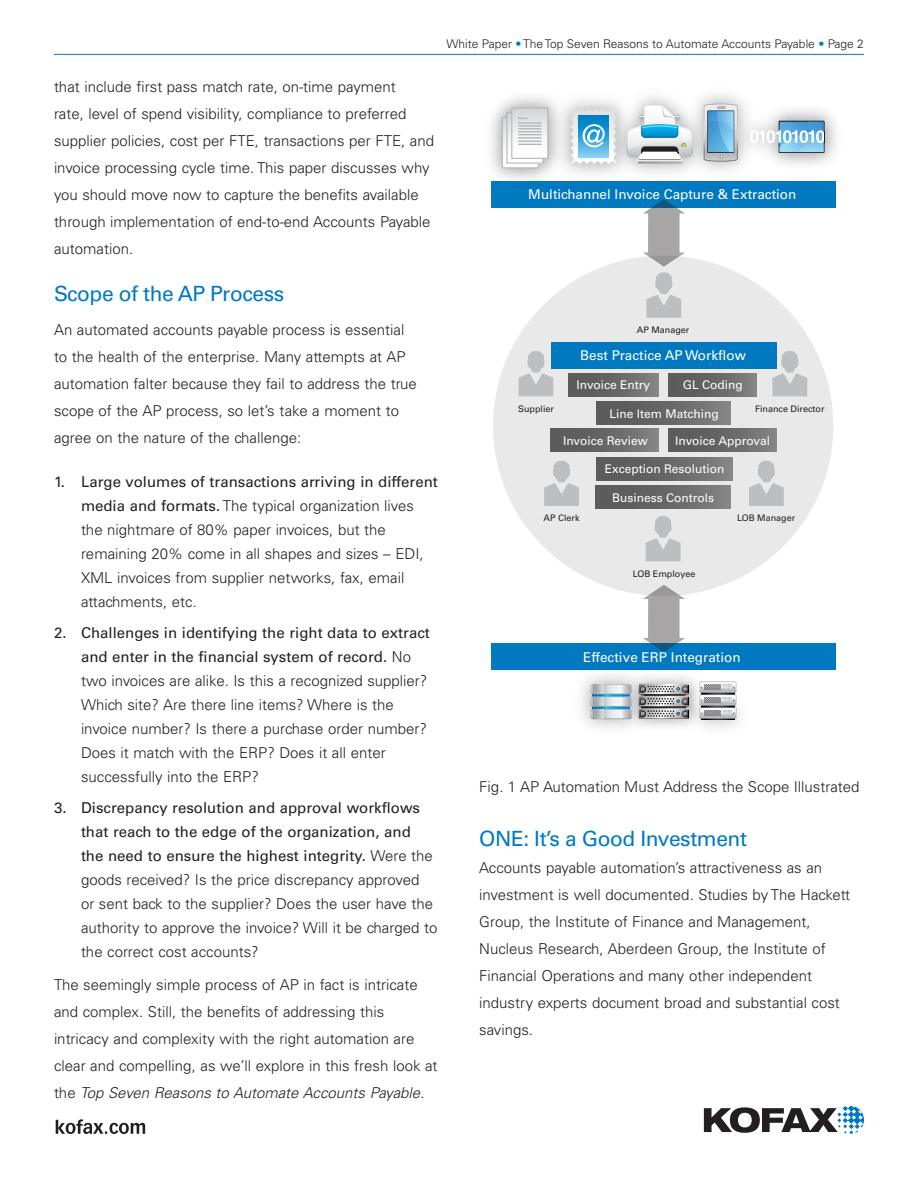
<style>
.page{position:relative;width:918px;height:1188px;background:#fff}
.page>*{position:absolute;margin:0;border:0;box-sizing:border-box;transform-origin:0 0}
.t1{font:21px "Univers LT Std";letter-spacing:-.02em;color:#0079c2}
.Body{font:300 15px/27px "Univers LT Std";color:#231f20}
.Image_Caption{font:300 15px "Univers LT Std";color:#231f20}
.t2{font:13.5px "Univers LT Std";color:#fff}
.t3{font:12px "Univers LT Std";color:#fff}
.t4{font:300 12px "Univers LT Std";color:#231f20}
.t5{font:9px "Univers LT Std";color:#231f20}
.s1{color:#0079c2}
.s2{font-weight:400}
.s3{font-style:italic}
</style>
<div class="page">
<svg style="left:704px;top:1106px;width:160px;height:28px"></svg>
<svg style="left:56px;top:1119px;width:89px;height:15px"></svg>
<hr style="left:54px;top:54px;width:810px;height:1px;background:#0079c2">
<div style="left:493px;top:256px;width:340px;height:340px;background:#e9e9e9;border-radius:50%"></div>
<div style="left:491px;top:181px;width:344px;height:27px;background:#0079c1"></div>
<div style="left:491px;top:643px;width:345px;height:27px;background:#0079c1"></div>
<div style="left:551px;top:342px;width:225px;height:27px;background:#0079c1"></div>
<svg style="left:544px;top:461px;width:35px;height:45px"></svg>
<svg style="left:519px;top:351px;width:34px;height:45px"></svg>
<svg style="left:772px;top:350px;width:35px;height:46px"></svg>
<svg style="left:749px;top:461px;width:35px;height:45px"></svg>
<svg style="left:655px;top:684px;width:35px;height:35px"></svg>
<img style="left:581px;top:671px;width:74px;height:61px">
<svg style="left:590px;top:684px;width:42px;height:35px"></svg>
<svg style="left:571px;top:109px;width:33px;height:56px"></svg>
<img style="left:604px;top:96px;width:77px;height:82px">
<svg style="left:627px;top:105px;width:54px;height:59px"></svg>
<img style="left:681px;top:94px;width:56px;height:77px">
<svg style="left:704px;top:104px;width:24px;height:58px"></svg>
<img style="left:728px;top:98px;width:108px;height:73px">
<svg style="left:779px;top:121px;width:46px;height:32px"></svg>
<svg style="left:750px;top:122px;width:75px;height:30px"></svg>
<img style="left:491px;top:95px;width:80px;height:85px">
<div style="left:502px;top:117px;width:36px;height:51px;background:linear-gradient(to bottom,#d6d7da,#fff)"></div>
<div style="left:502px;top:117px;width:37px;height:51px;border:1px solid #b2b4b6"></div>
<div style="left:507px;top:113px;width:36px;height:50px;background:linear-gradient(to bottom,#d7d9db,#fff)"></div>
<div style="left:506px;top:112px;width:38px;height:52px;border:1px solid #b2b4b6"></div>
<svg style="left:513px;top:109px;width:33px;height:48px"></svg>
<div style="left:511px;top:107px;width:37px;height:52px;border:1px solid #b2b4b6"></div>
<hr style="left:518px;top:122px;width:23px;height:2px;background:#b2b4b6">
<hr style="left:518px;top:125px;width:24px;height:2px;background:#b2b4b6">
<svg style="left:518px;top:128px;width:24px;height:7px"></svg>
<hr style="left:518px;top:137px;width:24px;height:2px;background:#b2b4b6">
<svg style="left:518px;top:141px;width:24px;height:4px"></svg>
<div style="left:568px;top:373px;width:90px;height:23px;background:linear-gradient(to right,#545454,#7f7e7f)"></div>
<div style="left:669px;top:373px;width:88px;height:23px;background:linear-gradient(to right,#545454,#7f7f7f)"></div>
<div style="left:597px;top:401px;width:133px;height:23px;background:linear-gradient(to right,#555454,#7f7f7f)"></div>
<div style="left:551px;top:429px;width:108px;height:23px;background:linear-gradient(to right,#545454,#807f7f)"></div>
<div style="left:668px;top:429px;width:108px;height:23px;background:linear-gradient(to right,#545454,#7f7e7f)"></div>
<div style="left:597px;top:457px;width:135px;height:23px;background:linear-gradient(to right,#555454,#7f7f7f)"></div>
<div style="left:595px;top:486px;width:136px;height:23px;background:linear-gradient(to right,#545454,#807f7f)"></div>
<img style="left:681px;top:690px;width:59px;height:42px">
<svg style="left:702px;top:719px;width:33px;height:1px"></svg>
<svg style="left:699px;top:682px;width:37px;height:37px"></svg>
<svg style="left:646px;top:516px;width:34px;height:45px"></svg>
<svg style="left:643px;top:585px;width:42px;height:67px"></svg>
<svg style="left:643px;top:199px;width:42px;height:119px"></svg>
<p class="t4" style="left:446px;top:37px;width:419px">White Paper <span class="s1">•</span> The Top Seven Reasons to Automate Accounts Payable <span class="s1">•</span> Page 2</p>
<p class="Body" style="left:54px;top:73px;width:382px">that include first pass match rate, on-time payment<br>rate, level of spend visibility, compliance to preferred supplier policies, cost per FTE, transactions per FTE, and invoice processing cycle time. This paper discusses why you should move now to capture the benefits available through implementation of end-to-end Accounts Payable automation.</p>
<p class="t1" style="left:54px;top:281px;width:232px">Scope of the AP Process</p>
<p class="Body" style="left:54px;top:316px;width:364px">An automated accounts payable process is essential to the health of the enterprise. Many attempts at AP automation falter because they fail to address the true scope of the AP process, so let’s take a moment to agree on the nature of the challenge:</p>
<p class="Body" style="left:81px;top:470px;width:358px;line-height:24px;text-indent:-27px"><span class="s2">1. Large volumes of transactions arriving in different media and formats.</span> The typical organization lives the nightmare of 80% paper invoices, but the remaining 20% come in all shapes and sizes – EDI, XML invoices from supplier networks, fax, email attachments, etc.</p>
<p class="Body" style="left:81px;top:621px;width:350px;line-height:24px;text-indent:-27px"><span class="s2">2. Challenges in identifying the right data to extract and enter in the financial system of record.</span> No two invoices are alike. Is this a recognized supplier?<br>Which site? Are there line items? Where is the invoice number? Is there a purchase order number?<br>Does it match with the ERP? Does it all enter successfully into the ERP?</p>
<p class="Body" style="left:81px;top:795px;width:358px;line-height:24px;text-indent:-27px"><span class="s2">3. Discrepancy resolution and approval workflows that reach to the edge of the organization, and<br>the need to ensure the highest integrity.</span> Were the goods received? Is the price discrepancy approved<br>or sent back to the supplier? Does the user have the authority to approve the invoice? Will it be charged to the correct cost accounts?</p>
<p class="Body" style="left:54px;top:972px;width:385px">The seemingly simple process of AP in fact is intricate and complex. Still, the benefits of addressing this intricacy and complexity with the right automation are clear and compelling, as we’ll explore in this fresh look at the <span class="s3">Top Seven Reasons to Automate Accounts Payable.</span></p>
<p class="t2" style="left:528px;top:186px;width:270px">Multichannel Invoice Capture &amp; Extraction</p>
<p class="t5" style="left:637px;top:325px;width:54px">AP Manager</p>
<p class="t2" style="left:580px;top:348px;width:167px">Best Practice AP Workflow</p>
<p class="t3" style="left:577px;top:378px;width:75px">Invoice Entry</p>
<p class="t3" style="left:683px;top:378px;width:62px">GL Coding</p>
<p class="t3" style="left:610px;top:406px;width:111px">Line Item Matching</p>
<p class="t3" style="left:563px;top:434px;width:86px">Invoice Review</p>
<p class="t3" style="left:675px;top:434px;width:96px">Invoice Approval</p>
<p class="t3" style="left:605px;top:462px;width:121px">Exception Resolution</p>
<p class="t3" style="left:612px;top:490px;width:104px">Business Controls</p>
<p class="t5" style="left:518px;top:403px;width:38px">Supplier</p>
<p class="t5" style="left:755px;top:403px;width:71px">Finance Director</p>
<p class="t5" style="left:544px;top:513px;width:38px">AP Clerk</p>
<p class="t5" style="left:633px;top:569px;width:64px">LOB Employee</p>
<p class="t5" style="left:737px;top:513px;width:60px">LOB Manager</p>
<p class="t2" style="left:583px;top:649px;width:159px">Effective ERP Integration</p>
<p class="Image_Caption" style="left:479px;top:777px;width:382px">Fig. 1 AP Automation Must Address the Scope Illustrated</p>
<p class="t1" style="left:479px;top:826px;width:269px">ONE: It’s a Good Investment</p>
<p class="Body" style="left:479px;top:854px;width:372px">Accounts payable automation’s attractiveness as an investment is well documented. Studies by The Hackett Group, the Institute of Finance and Management, Nucleus Research, Aberdeen Group, the Institute of Financial Operations and many other independent industry experts document broad and substantial cost savings.</p>
</div>
